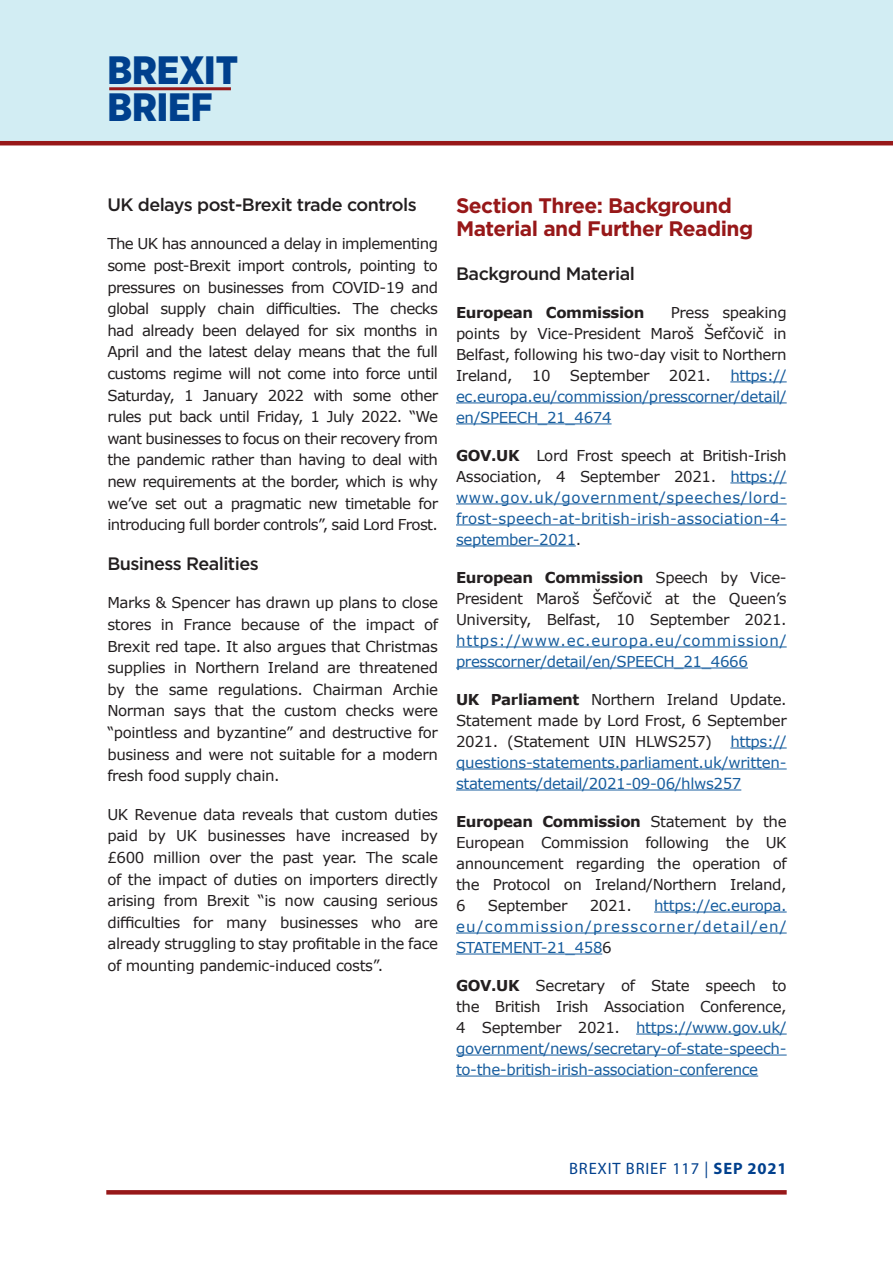
<style>
.page{position:relative;width:893px;height:1263px;background:#fff}
.page>*{position:absolute;margin:0;border:0;box-sizing:border-box;transform-origin:0 0}
.t1{font:900 39.6px/37.5px "Gotham Narrow";color:#00408d}
.Sub_heading{font:700 21px/22.5px "Gotham";letter-spacing:-.025em;color:#971819}
.Sub_heading-2{font:500 18px "Gotham";letter-spacing:-.03em;color:#231f20}
.t2{font:16.5px "Myriad Pro";letter-spacing:.05em;color:#00408d}
.Body_copy{font:15px/21.6px "Verdana";letter-spacing:-.025em;color:#231f20;text-align:justify}
.Body_copy-2{font:15px/21px "Verdana";letter-spacing:-.02em;color:#175d9e;text-align:justify}
.Body_copy-3{font:700 15px "Verdana";letter-spacing:-.025em;color:#231f20}
.s1{font-weight:700;color:#231f20}
.s2{color:#231f20}
.s3{font-weight:700}
.s4{color:#175d9e}
</style>
<div class="page">
<div style="left:0;top:0;width:893px;height:142px;background:#d2edf3"></div>
<hr style="left:0;top:141px;width:893px;height:4px;background:#971819">
<hr style="left:109px;top:87px;width:122px;height:3px;background:#971819">
<svg style="left:106px;top:1190px;width:681px;height:4px;background:#991d1e"></svg>
<hr style="left:730px;top:381px;width:57px;height:1px;background:#175d9e">
<hr style="left:456px;top:402px;width:331px;height:1px;background:#175d9e">
<hr style="left:456px;top:423px;width:156px;height:1px;background:#175d9e">
<hr style="left:730px;top:482px;width:57px;height:1px;background:#175d9e">
<hr style="left:456px;top:503px;width:331px;height:1px;background:#175d9e">
<hr style="left:456px;top:524px;width:331px;height:1px;background:#175d9e">
<hr style="left:456px;top:545px;width:120px;height:1px;background:#175d9e">
<hr style="left:456px;top:646px;width:331px;height:1px;background:#175d9e">
<hr style="left:456px;top:667px;width:292px;height:1px;background:#175d9e">
<hr style="left:730px;top:747px;width:57px;height:1px;background:#175d9e">
<hr style="left:456px;top:768px;width:331px;height:1px;background:#175d9e">
<hr style="left:456px;top:789px;width:285px;height:1px;background:#175d9e">
<hr style="left:654px;top:911px;width:133px;height:1px;background:#175d9e">
<hr style="left:456px;top:932px;width:331px;height:1px;background:#175d9e">
<hr style="left:456px;top:953px;width:146px;height:1px;background:#175d9e">
<hr style="left:636px;top:1033px;width:151px;height:1px;background:#175d9e">
<hr style="left:456px;top:1054px;width:331px;height:1px;background:#175d9e">
<hr style="left:456px;top:1075px;width:302px;height:1px;background:#175d9e">
<h1 class="t1" style="left:107px;top:51px;width:132px">BREXIT<br>BRIEF</h1>
<p class="Sub_heading-2" style="left:107px;top:193px;width:311px">UK delays post-Brexit trade controls</p>
<p class="Body_copy" style="left:107px;top:233px;width:332px">The UK has announced a delay in implementing some post-Brexit import controls, pointing to pressures on businesses from COVID-19 and global supply chain difficulties. The checks had already been delayed for six months in April and the latest delay means that the full customs regime will not come into force until Saturday, 1 January 2022 with some other rules put back until Friday, 1 July 2022. “We want businesses to focus on their recovery from the pandemic rather than having to deal with new requirements at the border, which is why we’ve set out a pragmatic new timetable for introducing full border controls”, said Lord Frost.</p>
<p class="Sub_heading-2" style="left:107px;top:551px;width:153px">Business Realities</p>
<p class="Body_copy" style="left:107px;top:592px;width:332px">Marks &amp; Spencer has drawn up plans to close stores in France because of the impact of Brexit red tape. It also argues that Christmas supplies in Northern Ireland are threatened by the same regulations. Chairman Archie Norman says that the custom checks were “pointless and byzantine” and destructive for business and were not suitable for a modern fresh food supply chain.</p>
<p class="Body_copy" style="left:107px;top:803px;width:332px">UK Revenue data reveals that custom duties paid by UK businesses have increased by £600 million over the past year. The scale of the impact of duties on importers directly arising from Brexit “is now causing serious difficulties for many businesses who are already struggling to stay profitable in the face of mounting pandemic-induced costs”.</p>
<p class="Sub_heading" style="left:456px;top:194px;width:299px">Section Three: Background<br>Material and Further Reading</p>
<p class="Sub_heading-2" style="left:456px;top:261px;width:180px">Background Material</p>
<p class="Body_copy-3" style="left:456px;top:301px;width:190px">European Commission</p>
<p class="Body_copy" style="left:456px;top:301px;width:332px;line-height:21px;text-indent:215px">Press speaking points by Vice-President Maroš Šefčovič in Belfast, following his two-day visit to Northern Ireland,</p>
<p class="Body_copy" style="left:532px;top:364px;width:20px">10</p>
<p class="Body_copy" style="left:570px;top:364px;width:81px">September</p>
<p class="Body_copy" style="left:669px;top:364px;width:44px">2021.</p>
<p class="Body_copy-2" style="left:456px;top:364px;width:332px;text-indent:274px">https:// ec.europa.eu/commission/presscorner/detail/ en/SPEECH_21_4674</p>
<p class="Body_copy-2" style="left:456px;top:444px;width:332px"><span class="s1">GOV.UK</span> <span class="s2">Lord Frost speech at British-Irish Association, 4 September 2021.</span> https:// www.gov.uk/government/speeches/lord&shy;frost-speech-at-british-irish-association-4- september-2021<span class="s2">.</span></p>
<p class="Body_copy" style="left:456px;top:566px;width:332px;line-height:21px"><span class="s3">European Commission</span> Speech by Vice-President Maroš Šefčovič at the Queen’s University, Belfast, 10 September 2021. <span class="s4">https://www.ec.europa.eu/commission/ presscorner/detail/en/SPEECH_21_4666</span></p>
<p class="Body_copy-2" style="left:456px;top:688px;width:332px"><span class="s1">UK Parliament</span> <span class="s2">Northern Ireland Update.<br>Statement made by Lord Frost, 6 September 2021. (Statement UIN HLWS257)</span> https:// questions-statements.parliament.uk/written&shy;statements/detail/2021-09-06/hlws257</p>
<p class="Body_copy" style="left:456px;top:810px;width:332px;line-height:21px"><span class="s3">European Commission</span> Statement by the European Commission following the UK announcement regarding the operation of the Protocol on Ireland/Northern Ireland, 6</p>
<p class="Body_copy" style="left:488px;top:894px;width:81px">September</p>
<p class="Body_copy" style="left:590px;top:894px;width:44px">2021.</p>
<p class="Body_copy-2" style="left:456px;top:894px;width:332px;text-indent:198px">https://ec.europa. eu/commission/presscorner/detail/en/ STATEMENT-21_458<span class="s2">6</span></p>
<p class="Body_copy-2" style="left:456px;top:974px;width:332px"><span class="s1">GOV.UK</span> <span class="s2">Secretary of State speech to the British Irish Association Conference, 4 September 2021.</span> https://www.gov.uk/ government/news/secretary-of-state-speech&shy;to-the-british-irish-association-conference</p>
<p class="t2" style="left:569px;top:1158px;width:219px">BREXIT BRIEF 117 | <span class="s3">SEP 2021</span></p>
</div>
